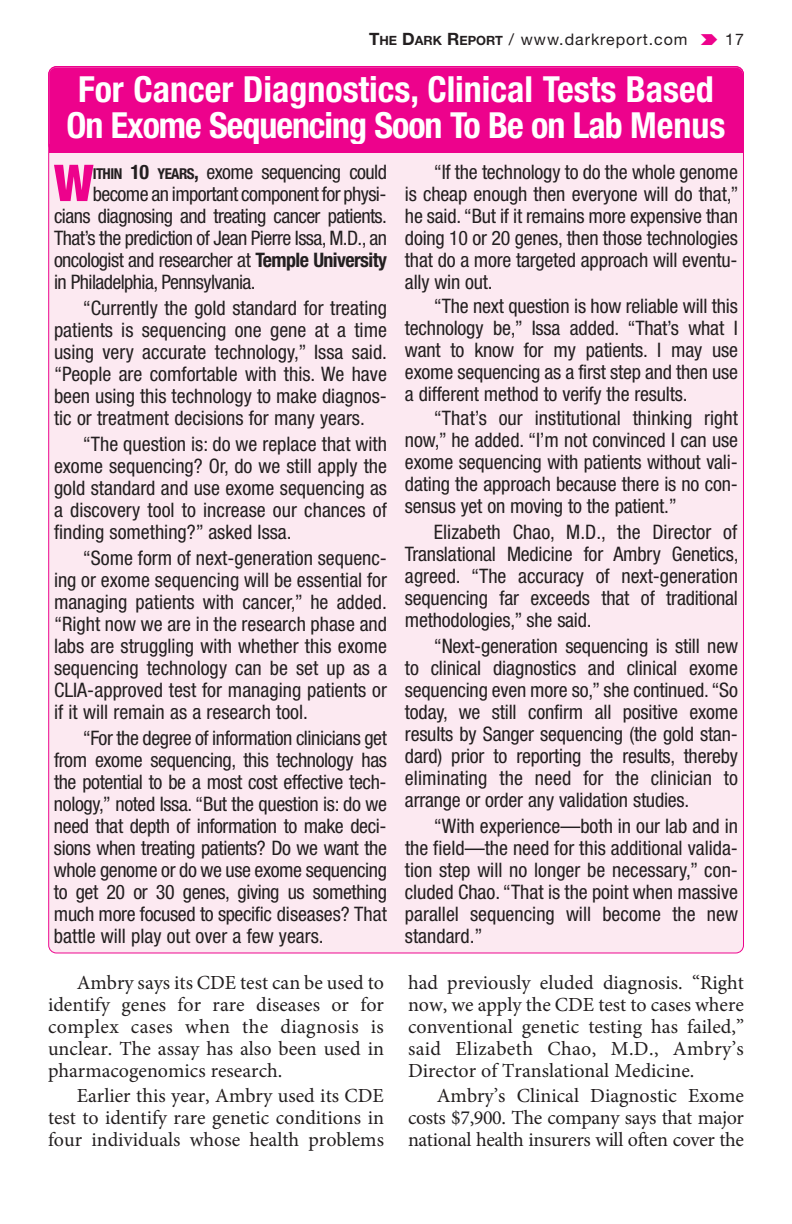
<style>
.page{position:relative;width:792px;height:1224px;background:#fff}
.page>*{position:absolute;margin:0;border:0;box-sizing:border-box;transform-origin:0 0}
.t1{font:900 condensed 50.8px "Helvetica Neue";color:#ed028c}
.t2{font:700 condensed 36px/36px "Helvetica Neue";color:#fff;text-align:center}
.t3{font:condensed 20px/22px "Helvetica Neue";letter-spacing:-.01em;color:#231f20;text-align:justify}
.t4{font:20px/22px "Minion Pro";color:#231f20;text-align:justify}
.t5{font:condensed 20px "Helvetica Neue";letter-spacing:-.03em;color:#231f20}
.t6{font:16px "Helvetica Neue";letter-spacing:.06em;color:#231f20}
.s1{font-weight:700;font-size:17px}
.s2{font-weight:700;font-size:12.8px}
.s3{font-weight:700;font-size:15px}
.s4{font-weight:700}
</style>
<div class="page">
<div style="left:49px;top:67px;width:694px;height:885px;background:#fce9f1;border-radius:7px"></div>
<div style="left:49px;top:67px;width:694px;height:85px;background:#ed028c;border-radius:7px"></div>
<div style="left:48px;top:66px;width:696px;height:87px;border:2px solid #ed028c;border-radius:8px"></div>
<div style="left:49px;top:144px;width:694px;height:9px;background:#ed028c"></div>
<p class="t6" style="left:369px;top:33px;width:320px"><span class="s1">T</span><span class="s2">HE</span> <span class="s1">D</span><span class="s2">ARK</span> <span class="s1">R</span><span class="s2">EPORT</span> / www.darkreport.com</p>
<p class="t6" style="left:725px;top:33px;width:20px">17</p>
<h2 class="t2" style="left:67px;top:74px;width:661px">For Cancer Diagnostics, Clinical Tests Based<br>On Exome Sequencing Soon To Be on Lab Menus</h2>
<h1 class="t1" style="left:54px;top:165px;width:41px">W</h1>
<p class="t5" style="left:93px;top:165px;width:296px"><span class="s3">ITHIN</span> <span class="s4">10</span> <span class="s3">YEARS</span><span class="s4">,</span> exome sequencing could</p>
<p class="t3" style="left:405px;top:163px;width:335px;text-indent:29px">“If the technology to do the whole genome is cheap enough then everyone will do that,” he said. “But if it remains more expensive than doing 10 or 20 genes, then those technologies that do a more targeted approach will eventu&shy;ally win out.</p>
<p class="t3" style="left:405px;top:297px;width:335px;text-indent:29px">“The next question is how reliable will this technology be,” Issa added. “That’s what I want to know for my patients. I may use exome sequencing as a first step and then use a different method to verify the results.</p>
<p class="t3" style="left:405px;top:409px;width:335px;text-indent:29px">“That’s our institutional thinking right now,” he added. “I’m not convinced I can use exome sequencing with patients without vali&shy;dating the approach because there is no con&shy;sensus yet on moving to the patient.”</p>
<p class="t3" style="left:405px;top:523px;width:335px;text-indent:29px">Elizabeth Chao, M.D., the Director of Translational Medicine for Ambry Genetics, agreed. “The accuracy of next-generation sequencing far exceeds that of traditional methodologies,” she said.</p>
<p class="t3" style="left:405px;top:637px;width:335px;text-indent:29px">“Next-generation sequencing is still new to clinical diagnostics and clinical exome sequencing even more so,” she continued. “So today, we still confirm all positive exome results by Sanger sequencing (the gold stan&shy;dard) prior to reporting the results, thereby eliminating the need for the clinician to arrange or order any validation studies.</p>
<p class="t3" style="left:405px;top:817px;width:335px;text-indent:29px">“With experience—both in our lab and in the field—the need for this additional valida&shy;tion step will no longer be necessary,” con&shy;cluded Chao. “That is the point when massive parallel sequencing will become the new standard.”</p>
<p class="t5" style="left:93px;top:187px;width:295px">become an important component for physi-</p>
<p class="t5" style="left:54px;top:209px;width:334px">cians diagnosing and treating cancer patients.</p>
<p class="t5" style="left:54px;top:231px;width:335px">That’s the prediction of Jean Pierre Issa, M.D., an</p>
<p class="t5" style="left:54px;top:253px;width:334px">oncologist and researcher at <span class="s4">Temple University</span></p>
<p class="t5" style="left:54px;top:275px;width:203px">in Philadelphia, Pennsylvania.</p>
<p class="t3" style="left:54px;top:299px;width:335px;text-indent:29px">“Currently the gold standard for treating patients is sequencing one gene at a time using very accurate technology,” Issa said. “People are comfortable with this. We have been using this technology to make diagnos&shy;tic or treatment decisions for many years.</p>
<p class="t3" style="left:54px;top:435px;width:335px;text-indent:29px">“The question is: do we replace that with exome sequencing? Or, do we still apply the gold standard and use exome sequencing as a discovery tool to increase our chances of finding something?” asked Issa.</p>
<p class="t3" style="left:54px;top:549px;width:335px;text-indent:29px">“Some form of next-generation sequenc&shy;ing or exome sequencing will be essential for managing patients with cancer,” he added. “Right now we are in the research phase and labs are struggling with whether this exome sequencing technology can be set up as a CLIA-approved test for managing patients or if it will remain as a research tool.</p>
<p class="t3" style="left:54px;top:729px;width:335px;text-indent:29px">“For the degree of information clinicians get from exome sequencing, this technology has the potential to be a most cost effective tech&shy;nology,” noted Issa. “But the question is: do we need that depth of information to make deci&shy;sions when treating patients? Do we want the whole genome or do we use exome sequencing to get 20 or 30 genes, giving us something much more focused to specific diseases? That battle will play out over a few years.</p>
<p class="t4" style="left:48px;top:974px;width:338px;text-indent:29px">Ambry says its CDE test can be used to identify genes for rare diseases or for complex cases when the diagnosis is unclear. The assay has also been used in pharmacogenomics research.</p>
<p class="t4" style="left:48px;top:1087px;width:338px;text-indent:29px">Earlier this year, Ambry used its CDE test to identify rare genetic conditions in four individuals whose health problems</p>
<p class="t4" style="left:408px;top:974px;width:338px">had previously eluded diagnosis. “Right now, we apply the CDE test to cases where conventional genetic testing has failed,” said Elizabeth Chao, M.D., Ambry’s Director of Translational Medicine.</p>
<p class="t4" style="left:408px;top:1087px;width:338px;text-indent:29px">Ambry’s Clinical Diagnostic Exome costs $7,900. The company says that major national health insurers will often cover the</p>
</div>
